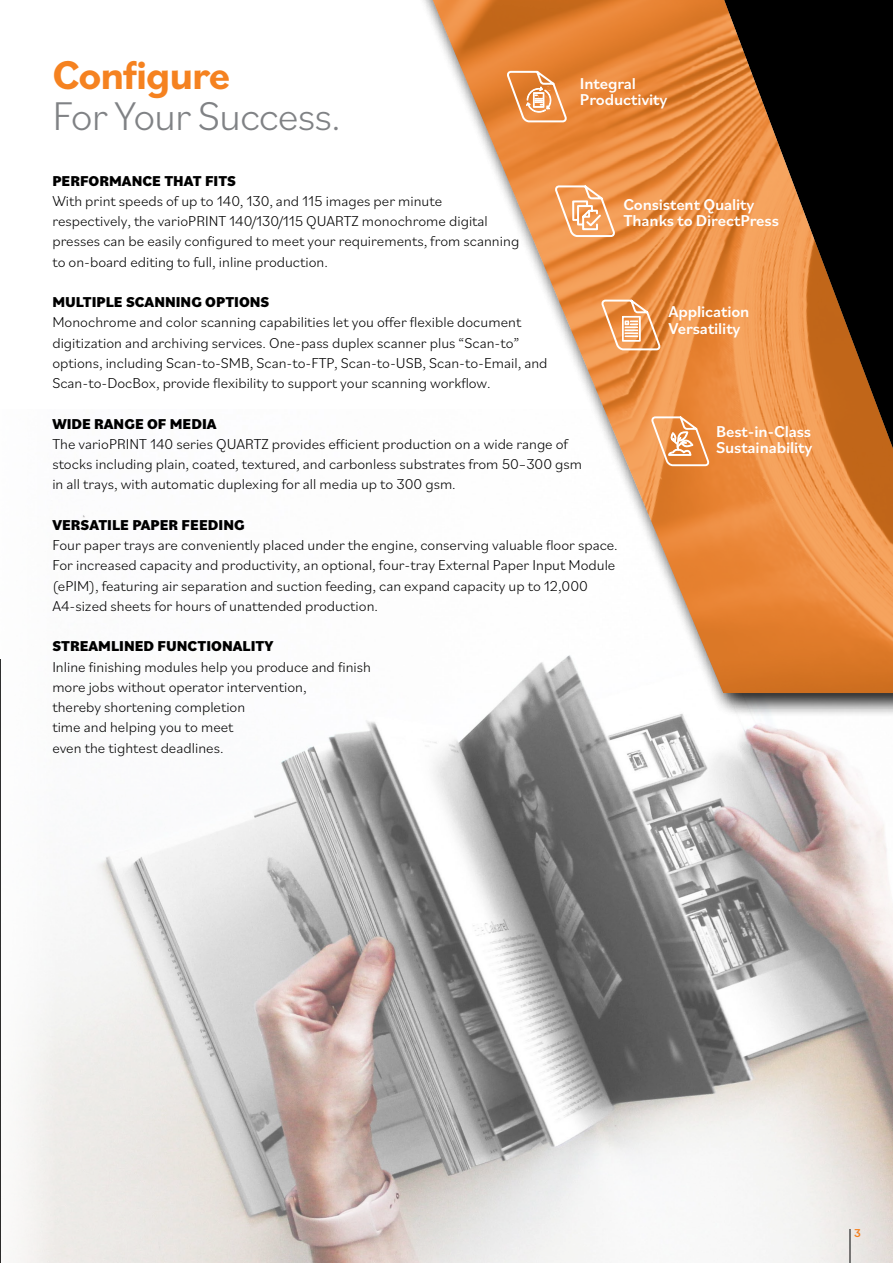
<style>
.page{position:relative;width:893px;height:1263px;background:#fff}
.page>*{position:absolute;margin:0;border:0;box-sizing:border-box;transform-origin:0 0}
.t1{font:300 42px "Bilo";letter-spacing:-.025em;color:#808285}
.t2{font:700 42px "Bilo";letter-spacing:-.025em;color:#f58220}
.t3{font:500 16.5px/16.5px "Bilo";letter-spacing:-.01em;color:#fff}
.t4{font:300 15px/20.2px "Bilo";color:#000}
.t5{font:800 15px "Bilo";color:#000}
.t6{font:500 12px "Bilo";color:#f58220}
</style>
<div class="page">
<img style="left:16px;top:515px;width:877px;height:748px">
<svg style="left:0;top:659px;width:1px;height:604px"></svg>
<div style="left:343px;top:0;width:550px;height:717px;background:#000;opacity:.75"></div>
<svg style="left:351px;top:0;width:542px;height:693px"></svg>
<svg style="left:555px;top:185px;width:60px;height:53px"></svg>
<svg style="left:651px;top:412px;width:58px;height:55px;background:#eda264"></svg>
<svg style="left:601px;top:295px;width:60px;height:56px;background:#eca266"></svg>
<svg style="left:507px;top:66px;width:60px;height:58px;background:#e99959"></svg>
<hr style="left:850px;top:1229px;width:1px;height:34px;background:#000">
<h1 class="t2" style="left:52px;top:46px;width:180px">Configure</h1>
<h1 class="t1" style="left:52px;top:87px;width:290px">For Your Success.</h1>
<p class="t3" style="left:580px;top:74px;width:89px">Integral<br>Productivity</p>
<p class="t5" style="left:52px;top:170px;width:185px">PERFORMANCE THAT FITS</p>
<p class="t4" style="left:52px;top:190px;width:468px">With print speeds of up to 140, 130, and 115 images per minute respectively, the varioPRINT 140/130/115 QUARTZ monochrome digital presses can be easily configured to meet your requirements, from scanning to on-board editing to full, inline production.</p>
<p class="t5" style="left:52px;top:292px;width:219px">MULTIPLE SCANNING OPTIONS</p>
<p class="t4" style="left:52px;top:312px;width:497px">Monochrome and color scanning capabilities let you offer flexible document digitization and archiving services. One-pass duplex scanner plus “Scan-to” options, including Scan-to-SMB, Scan-to-FTP, Scan-to-USB, Scan-to-Email, and Scan-to-DocBox, provide flexibility to support your scanning workflow.</p>
<p class="t5" style="left:52px;top:413px;width:166px">WIDE RANGE OF MEDIA</p>
<p class="t4" style="left:52px;top:433px;width:531px">The varioPRINT 140 series QUARTZ provides efficient production on a wide range of stocks including plain, coated, textured, and carbonless substrates from 50–300 gsm in all trays, with automatic duplexing for all media up to 300 gsm.</p>
<p class="t5" style="left:52px;top:514px;width:194px">VERSATILE PAPER FEEDING</p>
<p class="t4" style="left:52px;top:534px;width:567px">Four paper trays are conveniently placed under the engine, conserving valuable floor space.<br>For increased capacity and productivity, an optional, four-tray External Paper Input Module (ePIM), featuring air separation and suction feeding, can expand capacity up to 12,000<br>A4-sized sheets for hours of unattended production.</p>
<p class="t5" style="left:52px;top:636px;width:222px">STREAMLINED FUNCTIONALITY</p>
<p class="t4" style="left:52px;top:656px;width:320px">Inline finishing modules help you produce and finish more jobs without operator intervention,<br>thereby shortening completion<br>time and helping you to meet<br>even the tightest deadlines.</p>
<p class="t3" style="left:623px;top:195px;width:157px">Consistent Quality<br>Thanks to DirectPress</p>
<p class="t3" style="left:669px;top:303px;width:82px">Application<br>Versatility</p>
<p class="t3" style="left:716px;top:422px;width:98px">Best-in-Class<br>Sustainability</p>
<p class="t6" style="left:854px;top:1225px;width:8px">3</p>
</div>
